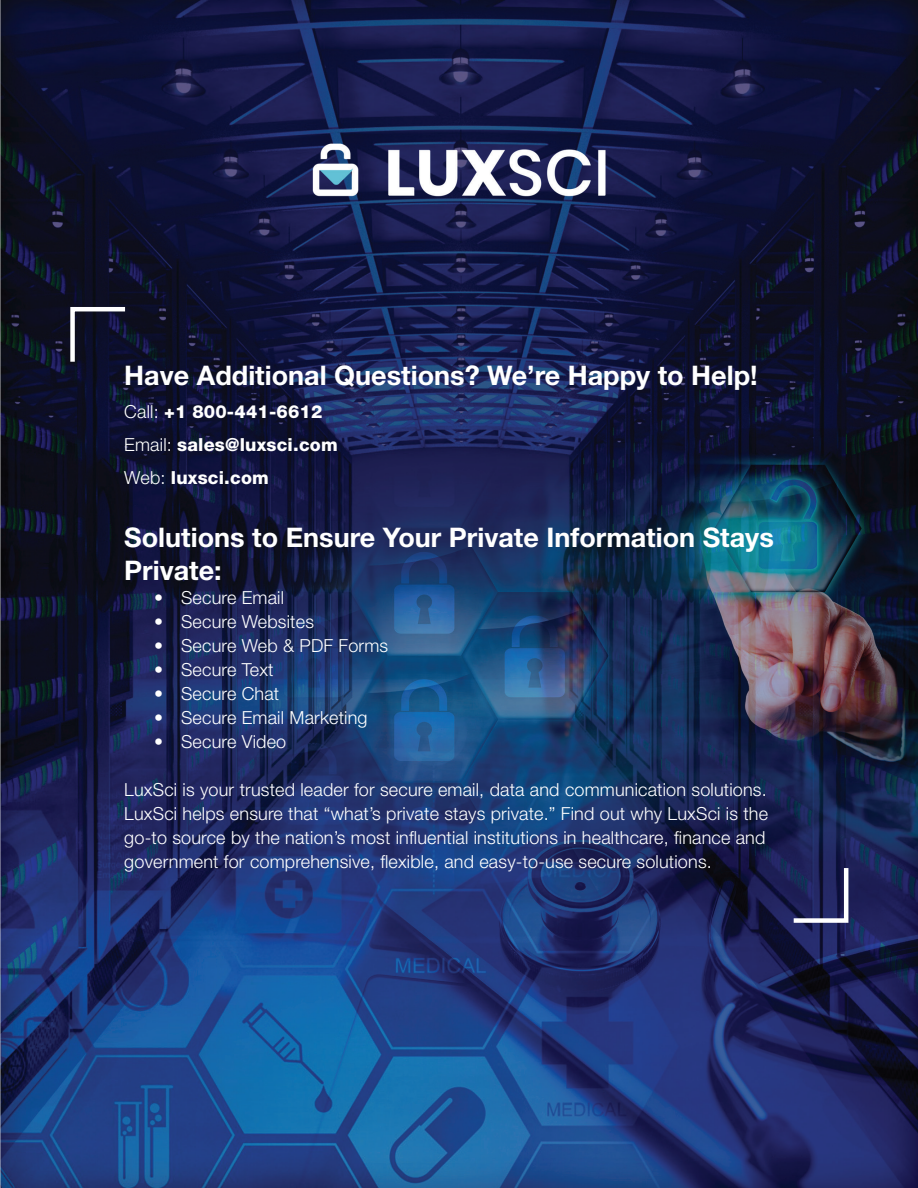
<style>
.page{position:relative;width:918px;height:1188px;background:#fff}
.page>*{position:absolute;margin:0;border:0;box-sizing:border-box;transform-origin:0 0}
.t1{font:700 27px/32.4px "Helvetica Neue LT Std";color:#fff}
.t2{font:300 18px/24px "Helvetica Neue LT Std";letter-spacing:.01em;color:#fff}
.t3{font:800 18px/33px "Helvetica Neue LT Std";letter-spacing:.01em;color:#fff}
.s1{font-weight:300}
</style>
<div class="page">
<img style="left:0;top:0;width:918px;height:1188px">
<svg style="left:789px;top:864px;width:62px;height:61px;background:#393d6c"></svg>
<svg style="left:68px;top:305px;width:62px;height:61px;background:#2b2d43"></svg>
<h1 class="t1" style="left:124px;top:359px;width:635px">Have Additional Questions? We’re Happy to Help!</h1>
<p class="t3" style="left:124px;top:395px;width:215px"><span class="s1">Call:</span> +1 800-441-6612<br><span class="s1">Email:</span> sales@luxsci.com<br><span class="s1">Web:</span> luxsci.com</p>
<h1 class="t1" style="left:124px;top:521px;width:651px">Solutions to Ensure Your Private Information Stays<br>Private:</h1>
<p class="t2" style="left:154px;top:585px;width:131px">• Secure Email</p>
<p class="t2" style="left:154px;top:609px;width:161px">• Secure Websites</p>
<p class="t2" style="left:154px;top:633px;width:236px">• Secure Web &amp; PDF Forms</p>
<p class="t2" style="left:154px;top:657px;width:121px">• Secure Text</p>
<p class="t2" style="left:154px;top:681px;width:127px">• Secure Chat</p>
<p class="t2" style="left:154px;top:705px;width:215px">• Secure Email Marketing</p>
<p class="t2" style="left:154px;top:729px;width:133px">• Secure Video</p>
<p class="t2" style="left:124px;top:777px;width:645px">LuxSci is your trusted leader for secure email, data and communication solutions.<br>LuxSci helps ensure that “what’s private stays private.” Find out why LuxSci is the go-to source by the nation’s most influential institutions in healthcare, finance and government for comprehensive, flexible, and easy-to-use secure solutions.</p>
</div>
